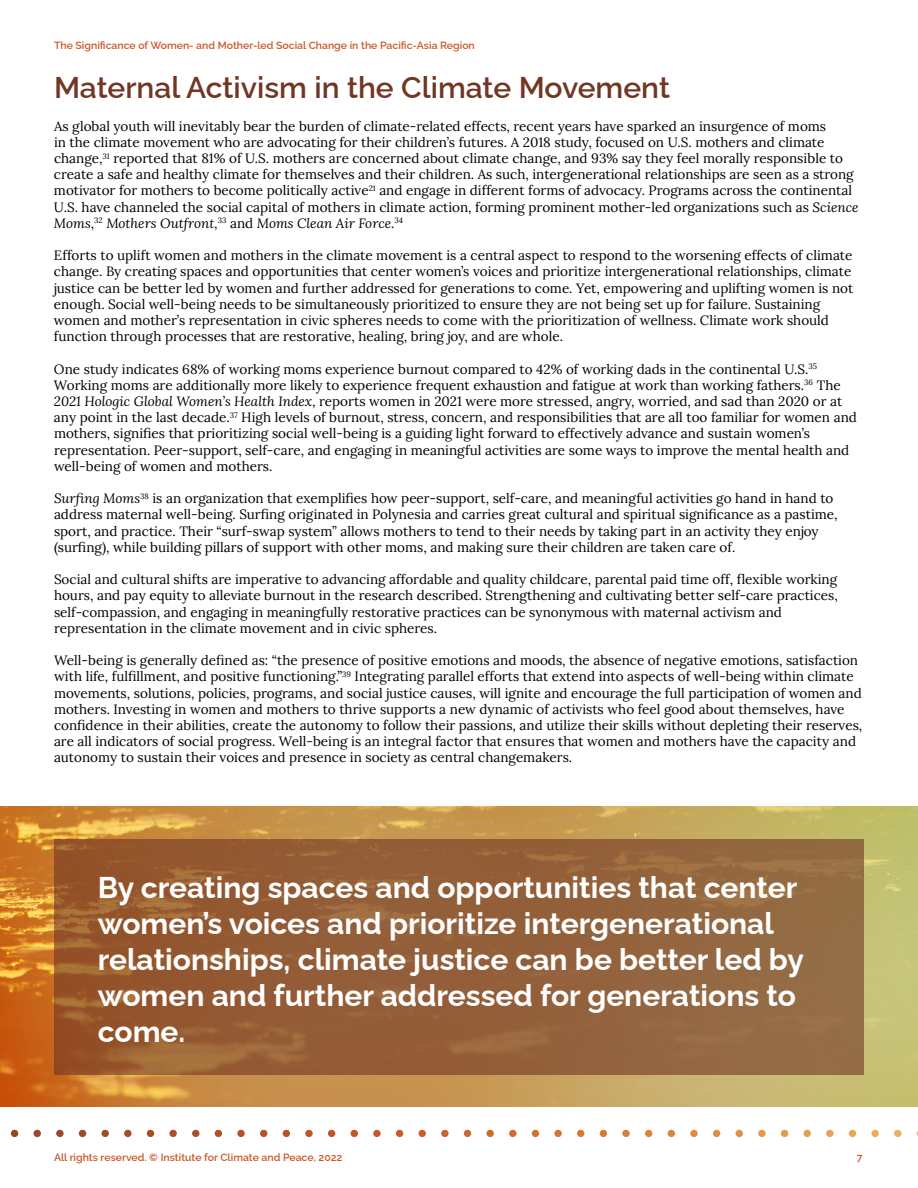
<style>
.page{position:relative;width:918px;height:1188px;background:#fff}
.page>*{position:absolute;margin:0;border:0;box-sizing:border-box;transform-origin:0 0}
.t1{font:100 30px/36px "Raleway";color:#fff}
.t2{font:100 30px "Raleway";color:#713624}
.t3{font:13.5px/16.2px "Lora";color:#000101}
.t4{font:100 10.5px "Raleway";color:#c95828}
.s1{font-style:italic}
</style>
<div class="page">
<img style="left:0;top:807px;width:918px;height:300px">
<svg style="left:10px;top:1130px;width:908px;height:7px"></svg>
<svg style="left:54px;top:839px;width:810px;height:236px;background:#946039"></svg>
<p class="t4" style="left:54px;top:37px;width:422px">The Significance of Women- and Mother-led Social Change in the Pacific-Asia Region</p>
<h1 class="t2" style="left:54px;top:64px;width:618px">Maternal Activism in the Climate Movement</h1>
<p class="t3" style="left:54px;top:117px;width:806px">As global youth will inevitably bear the burden of climate-related effects, recent years have sparked an insurgence of moms<br>in the climate movement who are advocating for their children’s futures. A 2018 study, focused on U.S. mothers and climate change,<sup>31</sup> reported that 81% of U.S. mothers are concerned about climate change, and 93% say they feel morally responsible to create a safe and healthy climate for themselves and their children. As such, intergenerational relationships are seen as a strong motivator for mothers to become politically active<sup>21</sup> and engage in different forms of advocacy. Programs across the continental U.S. have channeled the social capital of mothers in climate action, forming prominent mother-led organizations such as <span class="s1">Science Moms</span>,<sup>32</sup> <span class="s1">Mothers Outfront</span>,<sup>33</sup> and <span class="s1">Moms Clean Air Force</span>.<sup>34</sup></p>
<p class="t3" style="left:54px;top:246px;width:801px">Efforts to uplift women and mothers in the climate movement is a central aspect to respond to the worsening effects of climate change. By creating spaces and opportunities that center women’s voices and prioritize intergenerational relationships, climate justice can be better led by women and further addressed for generations to come. Yet, empowering and uplifting women is not enough. Social well-being needs to be simultaneously prioritized to ensure they are not being set up for failure. Sustaining women and mother’s representation in civic spheres needs to come with the prioritization of wellness. Climate work should function through processes that are restorative, healing, bring joy, and are whole.</p>
<p class="t3" style="left:54px;top:360px;width:804px">One study indicates 68% of working moms experience burnout compared to 42% of working dads in the continental U.S.<sup>35<br></sup>Working moms are additionally more likely to experience frequent exhaustion and fatigue at work than working fathers.<sup>36</sup> The <span class="s1">2021 Hologic Global Women’s Health Index</span>, reports women in 2021 were more stressed, angry, worried, and sad than 2020 or at any point in the last decade.<sup>37</sup> High levels of burnout, stress, concern, and responsibilities that are all too familiar for women and mothers, signifies that prioritizing social well-being is a guiding light forward to effectively advance and sustain women’s representation. Peer-support, self-care, and engaging in meaningful activities are some ways to improve the mental health and well-being of women and mothers.</p>
<p class="t3" style="left:54px;top:489px;width:785px"><span class="s1">Surfing Moms</span><sup>38</sup> is an organization that exemplifies how peer-support, self-care, and meaningful activities go hand in hand to address maternal well-being. Surfing originated in Polynesia and carries great cultural and spiritual significance as a pastime, sport, and practice. Their “surf-swap system” allows mothers to tend to their needs by taking part in an activity they enjoy (surfing), while building pillars of support with other moms, and making sure their children are taken care of.</p>
<p class="t3" style="left:54px;top:570px;width:785px">Social and cultural shifts are imperative to advancing affordable and quality childcare, parental paid time off, flexible working hours, and pay equity to alleviate burnout in the research described. Strengthening and cultivating better self-care practices, self-compassion, and engaging in meaningfully restorative practices can be synonymous with maternal activism and representation in the climate movement and in civic spheres.</p>
<p class="t3" style="left:54px;top:651px;width:810px">Well-being is generally defined as: “the presence of positive emotions and moods, the absence of negative emotions, satisfaction with life, fulfillment, and positive functioning.”<sup>39</sup> Integrating parallel efforts that extend into aspects of well-being within climate movements, solutions, policies, programs, and social justice causes, will ignite and encourage the full participation of women and mothers. Investing in women and mothers to thrive supports a new dynamic of activists who feel good about themselves, have confidence in their abilities, create the autonomy to follow their passions, and utilize their skills without depleting their reserves, are all indicators of social progress. Well-being is an integral factor that ensures that women and mothers have the capacity and autonomy to sustain their voices and presence in society as central changemakers.</p>
<h1 class="t1" style="left:98px;top:866px;width:708px">By creating spaces and opportunities that center women’s voices and prioritize intergenerational relationships, climate justice can be better led by women and further addressed for generations to come.</h1>
<p class="t4" style="left:54px;top:1148px;width:290px">All rights reserved. © Institute for Climate and Peace, 2022</p>
<p class="t4" style="left:857px;top:1148px;width:7px">7</p>
</div>
